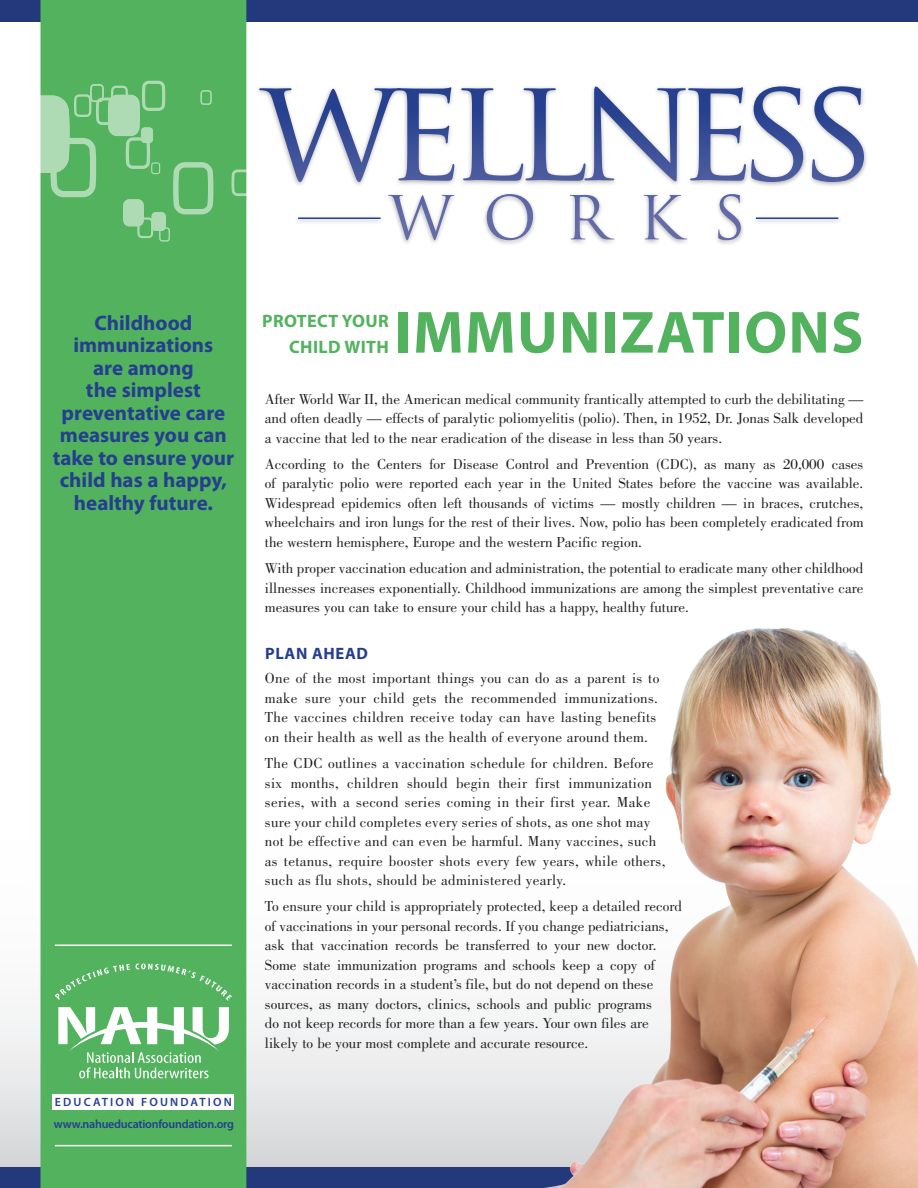
<style>
.page{position:relative;width:918px;height:1188px;background:#fff}
.page>*{position:absolute;margin:0;border:0;box-sizing:border-box;transform-origin:0 0}
.t1{font:700 60px "Myriad Pro";letter-spacing:.02em;color:#52b25e}
.t2{font:700 21px/22.5px "Myriad Pro";color:#253f8e;text-align:center}
.t3{font:700 18px/25.5px "Myriad Pro";letter-spacing:.02em;color:#52b25e;text-align:right}
.t4{font:700 16.5px "Myriad Pro";letter-spacing:.04em;color:#253f8e}
.t5{font:15px/19.5px "Bodoni";color:#231f20;text-align:justify}
.t6{font:15px/19.5px "Bodoni";letter-spacing:.02em;color:#231f20}
.t7{font:600 12px "Myriad Pro";letter-spacing:-.02em;color:#253f8e}
.t8{font:600 12px "Myriad Pro";letter-spacing:.18em;color:#253f8e}
</style>
<div class="page">
<div style="left:0;top:691px;width:918px;height:478px;background:linear-gradient(to bottom,#fff,#e2e3e4)"></div>
<div style="left:0;top:0;width:918px;height:22px;background:#24397b"></div>
<div style="left:0;top:1167px;width:541px;height:21px;background:#24397b"></div>
<div style="left:40px;top:0;width:206px;height:1188px;background:#52b25e"></div>
<hr style="left:55px;top:1145px;width:177px;height:1px;background:#fff">
<hr style="left:55px;top:945px;width:177px;height:1px;background:#fff">
<svg style="left:55px;top:963px;width:177px;height:38px;background:#5cb667"></svg>
<svg style="left:57px;top:1007px;width:172px;height:74px"></svg>
<svg style="left:40px;top:81px;width:207px;height:161px;background:#66bb71"></svg>
<div style="left:52px;top:1094px;width:182px;height:16px;background:#fff"></div>
<div style="left:255px;top:83px;width:613px;height:163px;background:#231f20;opacity:.36"></div>
<svg style="left:259px;top:87px;width:195px;height:95px"></svg>
<svg style="left:461px;top:86px;width:342px;height:96px"></svg>
<svg style="left:812px;top:86px;width:52px;height:96px"></svg>
<svg style="left:388px;top:195px;width:66px;height:45px"></svg>
<svg style="left:487px;top:194px;width:46px;height:46px"></svg>
<svg style="left:570px;top:195px;width:44px;height:44px"></svg>
<svg style="left:644px;top:195px;width:43px;height:44px"></svg>
<svg style="left:718px;top:194px;width:23px;height:46px"></svg>
<hr style="left:298px;top:217px;width:83px;height:2px;background:#25408f">
<hr style="left:756px;top:217px;width:82px;height:2px;background:#25408f">
<img style="left:541px;top:628px;width:377px;height:560px">
<p class="t2" style="left:53px;top:311px;width:183px">Childhood immunizations<br>are among<br>the simplest preventative care measures you can take to ensure your child has a happy, healthy future.</p>
<p class="t8" style="left:55px;top:1095px;width:179px">EDUCATION FOUNDATION</p>
<p class="t7" style="left:54px;top:1116px;width:182px">www.nahueducationfoundation.org</p>
<p class="t3" style="left:262px;top:308px;width:128px">PROTECT YOUR<br>CHILD WITH</p>
<p class="t1" style="left:395px;top:293px;width:470px">IMMUNIZATIONS</p>
<p class="t5" style="left:265px;top:389px;width:600px">After World War II, the American medical community frantically attempted to curb the debilitating — and often deadly — effects of paralytic poliomyelitis (polio). Then, in 1952, Dr. Jonas Salk developed a vaccine that led to the near eradication of the disease in less than 50 years.</p>
<p class="t5" style="left:265px;top:454px;width:600px">According to the Centers for Disease Control and Prevention (CDC), as many as 20,000 cases of paralytic polio were reported each year in the United States before the vaccine was available.<br>Widespread epidemics often left thousands of victims — mostly children — in braces, crutches, wheelchairs and iron lungs for the rest of their lives. Now, polio has been completely eradicated from the western hemisphere, Europe and the western Pacific region.</p>
<p class="t5" style="left:265px;top:558px;width:600px">With proper vaccination education and administration, the potential to eradicate many other childhood illnesses increases exponentially. Childhood immunizations are among the simplest preventative care measures you can take to ensure your child has a happy, healthy future.</p>
<p class="t4" style="left:265px;top:642px;width:104px">PLAN AHEAD</p>
<p class="t6" style="left:265px;top:669px;width:396px">One of the most important things you can do as a parent is to make sure your child gets the recommended immunizations.<br>The vaccines children receive today can have lasting benefits on their health as well as the health of everyone around them.</p>
<p class="t6" style="left:265px;top:754px;width:402px">The CDC outlines a vaccination schedule for children. Before six months, children should begin their first immunization series, with a second series coming in their first year. Make sure your child completes every series of shots, as one shot may not be effective and can even be harmful. Many vaccines, such as tetanus, require booster shots every few years, while others, such as flu shots, should be administered yearly.</p>
<p class="t5" style="left:265px;top:897px;width:418px;text-align:left">To ensure your child is appropriately protected, keep a detailed record of vaccinations in your personal records. If you change pediatricians, ask that vaccination records be transferred to your new doctor.<br>Some state immunization programs and schools keep a copy of vaccination records in a student’s file, but do not depend on these sources, as many doctors, clinics, schools and public programs<br>do not keep records for more than a few years. Your own files are likely to be your most complete and accurate resource.</p>
</div>
